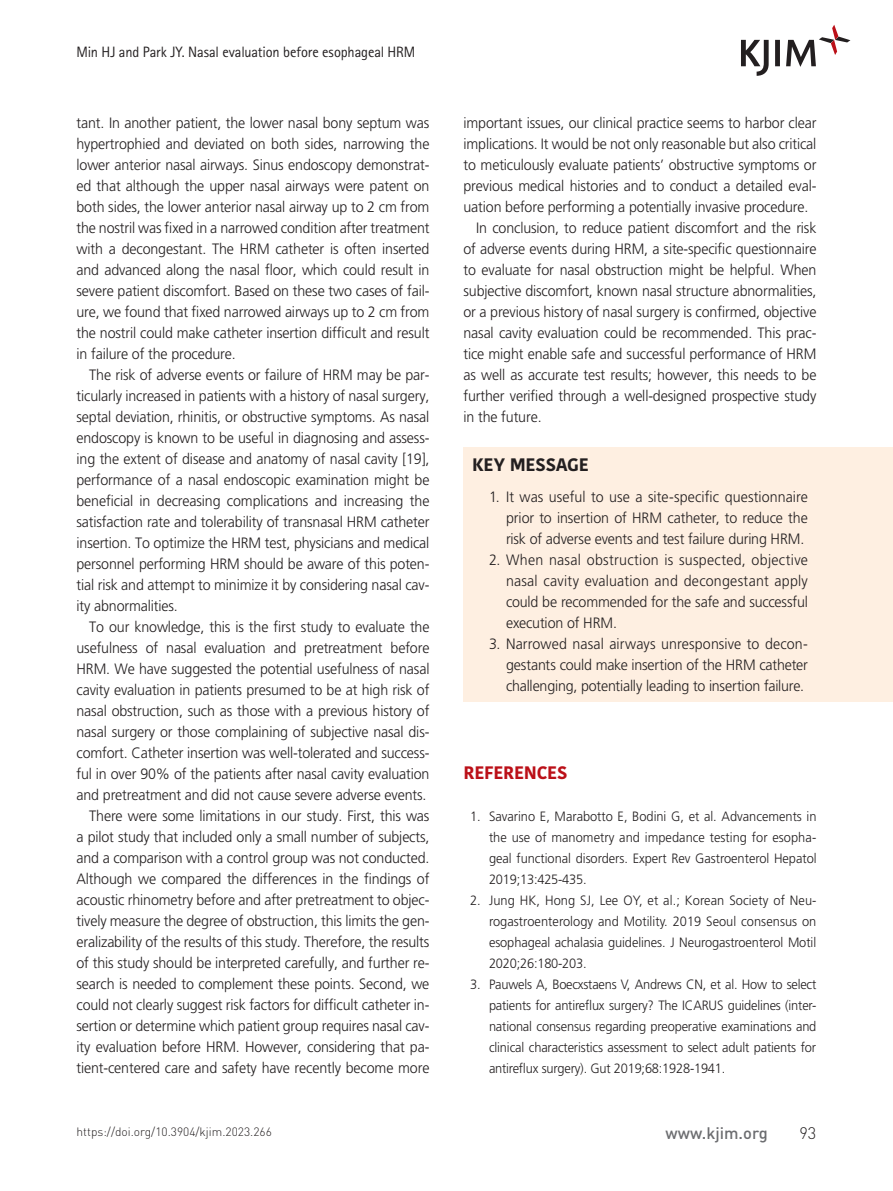
<style>
.page{position:relative;width:893px;height:1191px;background:#fff}
.page>*{position:absolute;margin:0;border:0;box-sizing:border-box;transform-origin:0 0}
.t1{font:700 18px "Kohinoor Bangla";letter-spacing:-.01em;color:#231f20}
.t2{font:700 18px "Kohinoor Bangla";letter-spacing:-.015em;color:#bb1018}
.t3{font:500 16.5px "DIN Pro";color:#6c6d70}
.t4{font:300 16.5px "DIN Pro";color:#231f20}
.t5{font:300 15px/21px "Frutiger LT Std";letter-spacing:-.01em;color:#231f20;text-align:justify;scale:.95 1}
.t6{font:15px "Rotis Sans Serif Std";letter-spacing:-.01em;color:#231f20;scale:.96 1}
.t7{font:300 13.5px/21px "Frutiger LT Std";letter-spacing:-.01em;color:#231f20;text-align:justify;scale:.95 1}
.t8{font:300 12px "DIN Pro";color:#231f20}
</style>
<div class="page">
<svg style="left:741px;top:25px;width:109px;height:51px"></svg>
<div style="left:463px;top:447px;width:430px;height:255px;background:#feefe1"></div>
<p class="t6" style="left:77px;top:43px;width:354px">Min HJ and Park JY. Nasal evaluation before esophageal HRM</p>
<p class="t5" style="left:77px;top:112px;width:373px">tant. In another patient, the lower nasal bony septum was</p>
<p class="t5" style="left:77px;top:133px;width:373px">hypertrophied and deviated on both sides, narrowing the</p>
<p class="t5" style="left:77px;top:154px;width:373px">lower anterior nasal airways. Sinus endoscopy demonstrat-</p>
<p class="t5" style="left:77px;top:175px;width:373px">ed that although the upper nasal airways were patent on</p>
<p class="t5" style="left:77px;top:196px;width:373px">both sides, the lower anterior nasal airway up to 2 cm from</p>
<p class="t5" style="left:77px;top:217px;width:373px">the nostril was fixed in a narrowed condition after treatment</p>
<p class="t5" style="left:77px;top:238px;width:373px">with a decongestant. The HRM catheter is often inserted</p>
<p class="t5" style="left:77px;top:259px;width:373px">and advanced along the nasal floor, which could result in</p>
<p class="t5" style="left:77px;top:280px;width:373px">severe patient discomfort. Based on these two cases of fail-</p>
<p class="t5" style="left:77px;top:301px;width:373px">ure, we found that fixed narrowed airways up to 2 cm from</p>
<p class="t5" style="left:77px;top:322px;width:373px">the nostril could make catheter insertion difficult and result</p>
<p class="t5" style="left:77px;top:343px;width:169px">in failure of the procedure.</p>
<p class="t5" style="left:89px;top:364px;width:360px">The risk of adverse events or failure of HRM may be par-</p>
<p class="t5" style="left:77px;top:385px;width:373px">ticularly increased in patients with a history of nasal surgery,</p>
<p class="t5" style="left:77px;top:406px;width:373px">septal deviation, rhinitis, or obstructive symptoms. As nasal</p>
<p class="t5" style="left:77px;top:427px;width:373px">endoscopy is known to be useful in diagnosing and assess-</p>
<p class="t5" style="left:77px;top:448px;width:373px">ing the extent of disease and anatomy of nasal cavity [19],</p>
<p class="t5" style="left:77px;top:469px;width:373px">performance of a nasal endoscopic examination might be</p>
<p class="t5" style="left:77px;top:490px;width:373px">beneficial in decreasing complications and increasing the</p>
<p class="t5" style="left:77px;top:511px;width:373px">satisfaction rate and tolerability of transnasal HRM catheter</p>
<p class="t5" style="left:77px;top:532px;width:373px">insertion. To optimize the HRM test, physicians and medical</p>
<p class="t5" style="left:77px;top:553px;width:373px">personnel performing HRM should be aware of this poten-</p>
<p class="t5" style="left:77px;top:574px;width:373px">tial risk and attempt to minimize it by considering nasal cav-</p>
<p class="t5" style="left:77px;top:595px;width:108px">ity abnormalities.</p>
<p class="t5" style="left:89px;top:616px;width:360px">To our knowledge, this is the first study to evaluate the</p>
<p class="t5" style="left:77px;top:637px;width:373px">usefulness of nasal evaluation and pretreatment before</p>
<p class="t5" style="left:77px;top:658px;width:373px">HRM. We have suggested the potential usefulness of nasal</p>
<p class="t5" style="left:77px;top:679px;width:373px">cavity evaluation in patients presumed to be at high risk of</p>
<p class="t5" style="left:77px;top:700px;width:373px">nasal obstruction, such as those with a previous history of</p>
<p class="t5" style="left:77px;top:721px;width:373px">nasal surgery or those complaining of subjective nasal dis-</p>
<p class="t5" style="left:77px;top:742px;width:373px">comfort. Catheter insertion was well-tolerated and success-</p>
<p class="t5" style="left:77px;top:763px;width:373px">ful in over 90% of the patients after nasal cavity evaluation</p>
<p class="t5" style="left:77px;top:784px;width:370px">and pretreatment and did not cause severe adverse events.</p>
<p class="t5" style="left:89px;top:805px;width:360px">There were some limitations in our study. First, this was</p>
<p class="t5" style="left:77px;top:826px;width:373px">a pilot study that included only a small number of subjects,</p>
<p class="t5" style="left:77px;top:847px;width:373px">and a comparison with a control group was not conducted.</p>
<p class="t5" style="left:77px;top:868px;width:373px">Although we compared the differences in the findings of</p>
<p class="t5" style="left:77px;top:889px;width:373px">acoustic rhinometry before and after pretreatment to objec-</p>
<p class="t5" style="left:77px;top:910px;width:373px">tively measure the degree of obstruction, this limits the gen-</p>
<p class="t5" style="left:77px;top:931px;width:373px">eralizability of the results of this study. Therefore, the results</p>
<p class="t5" style="left:77px;top:952px;width:373px">of this study should be interpreted carefully, and further re-</p>
<p class="t5" style="left:77px;top:973px;width:373px">search is needed to complement these points. Second, we</p>
<p class="t5" style="left:77px;top:994px;width:373px">could not clearly suggest risk factors for difficult catheter in-</p>
<p class="t5" style="left:77px;top:1015px;width:373px">sertion or determine which patient group requires nasal cav-</p>
<p class="t5" style="left:77px;top:1036px;width:373px">ity evaluation before HRM. However, considering that pa-</p>
<p class="t5" style="left:77px;top:1057px;width:373px">tient-centered care and safety have recently become more</p>
<p class="t5" style="left:463px;top:112px;width:373px">important issues, our clinical practice seems to harbor clear</p>
<p class="t5" style="left:463px;top:133px;width:373px">implications. It would be not only reasonable but also critical</p>
<p class="t5" style="left:463px;top:154px;width:373px">to meticulously evaluate patients’ obstructive symptoms or</p>
<p class="t5" style="left:463px;top:175px;width:373px">previous medical histories and to conduct a detailed eval-</p>
<p class="t5" style="left:463px;top:196px;width:365px">uation before performing a potentially invasive procedure.</p>
<p class="t5" style="left:476px;top:217px;width:360px">In conclusion, to reduce patient discomfort and the risk</p>
<p class="t5" style="left:463px;top:238px;width:373px">of adverse events during HRM, a site-specific questionnaire</p>
<p class="t5" style="left:463px;top:259px;width:373px">to evaluate for nasal obstruction might be helpful. When</p>
<p class="t5" style="left:463px;top:280px;width:373px">subjective discomfort, known nasal structure abnormalities,</p>
<p class="t5" style="left:463px;top:301px;width:373px">or a previous history of nasal surgery is confirmed, objective</p>
<p class="t5" style="left:463px;top:322px;width:373px">nasal cavity evaluation could be recommended. This prac-</p>
<p class="t5" style="left:463px;top:343px;width:373px">tice might enable safe and successful performance of HRM</p>
<p class="t5" style="left:463px;top:364px;width:373px">as well as accurate test results; however, this needs to be</p>
<p class="t5" style="left:463px;top:385px;width:373px">further verified through a well-designed prospective study</p>
<p class="t5" style="left:463px;top:406px;width:84px">in the future.</p>
<p class="t1" style="left:472px;top:448px;width:118px">KEY MESSAGE</p>
<p class="t5" style="left:506px;top:486px;width:319px;text-indent:-17px">1. It was useful to use a site-specific questionnaire prior to insertion of HRM catheter, to reduce the risk of adverse events and test failure during HRM.</p>
<p class="t5" style="left:506px;top:549px;width:319px;text-indent:-17px">2. When nasal obstruction is suspected, objective nasal cavity evaluation and decongestant apply could be recommended for the safe and successful execution of HRM.</p>
<p class="t5" style="left:506px;top:633px;width:319px;text-indent:-17px">3. Narrowed nasal airways unresponsive to decon&shy;gestants could make insertion of the HRM catheter challenging, potentially leading to insertion failure.</p>
<p class="t2" style="left:463px;top:756px;width:105px">REFERENCES</p>
<p class="t7" style="left:489px;top:806px;width:346px;text-indent:-19px">1. Savarino E, Marabotto E, Bodini G, et al. Advancements in the use of manometry and impedance testing for esopha&shy;geal functional disorders. Expert Rev Gastroenterol Hepatol 2019;13:425-435.</p>
<p class="t7" style="left:489px;top:890px;width:346px;text-indent:-19px">2. Jung HK, Hong SJ, Lee OY, et al.; Korean Society of Neu&shy;rogastroenterology and Motility. 2019 Seoul consensus on esophageal achalasia guidelines. J Neurogastroenterol Motil 2020;26:180-203.</p>
<p class="t7" style="left:489px;top:974px;width:346px;text-indent:-19px">3. Pauwels A, Boecxstaens V, Andrews CN, et al. How to select patients for antireflux surgery? The ICARUS guidelines (inter&shy;national consensus regarding preoperative examinations and clinical characteristics assessment to select adult patients for antireflux surgery). Gut 2019;68:1928-1941.</p>
<p class="t8" style="left:77px;top:1123px;width:197px">https://doi.org/10.3904/kjim.2023.266</p>
<p class="t3" style="left:666px;top:1121px;width:104px">www.kjim.org</p>
<p class="t4" style="left:799px;top:1121px;width:18px">93</p>
</div>
